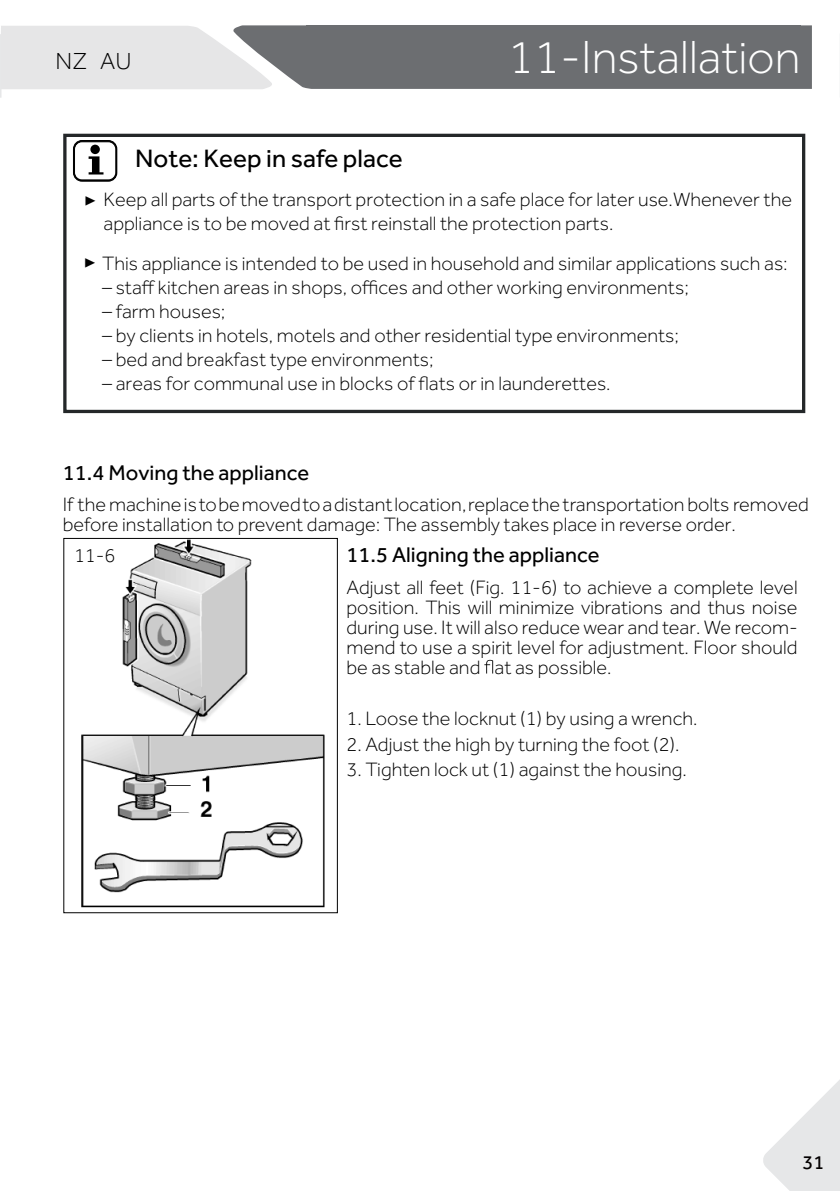
<style>
.page{position:relative;width:840px;height:1191px;background:#fff}
.page>*{position:absolute;margin:0;border:0;box-sizing:border-box;transform-origin:0 0}
.t1{font:300 48px "Effra";color:#fff}
.t2{font:26px "Effra";color:#000}
.t3{font:300 24px "Effra";color:#000}
.t4{font:22px "Effra";color:#000}
.t5{font:300 20px/20px "Effra";color:#000}
.t6{font:20px "Effra";color:#030000}
.s1{font-family:"Minion Pro";font-weight:400}
</style>
<div class="page">
<svg style="left:763px;top:1081px;width:76px;height:110px"></svg>
<svg style="left:0;top:25px;width:811px;height:73px"></svg>
<svg style="left:73px;top:140px;width:44px;height:41px"></svg>
<div style="left:90px;top:145px;width:10px;height:9px;background:#000;border-radius:50%"></div>
<div style="left:63px;top:134px;width:741px;height:279px;border:3px solid #242729"></div>
<svg style="left:484px;top:660px;width:9px;height:13px"></svg>
<img style="left:64px;top:537px;width:274px;height:377px">
<div style="left:63px;top:538px;width:275px;height:375px;border:1px solid #000"></div>
<p class="t3" style="left:56px;top:47px;width:77px">NZ AU</p>
<h1 class="t1" style="left:507px;top:30px;width:294px">11-Installation</h1>
<h2 class="t2" style="left:135px;top:143px;width:269px">Note: Keep in safe place</h2>
<p class="t5" style="left:103px;top:187px;width:689px;line-height:24px;text-indent:-19px"><span class="s1">▶</span> Keep all parts of the transport protection in a safe place for later use.Whenever the appliance is to be moved at first reinstall the protection parts.</p>
<p class="t5" style="left:84px;top:253px;width:705px"><span class="s1">▶</span> This appliance is intended to be used in household and similar applications such as:</p>
<p class="t5" style="left:102px;top:277px;width:587px">– staff kitchen areas in shops, offices and other working environments;</p>
<p class="t5" style="left:102px;top:301px;width:125px">– farm houses;</p>
<p class="t5" style="left:102px;top:325px;width:578px">– by clients in hotels, motels and other residential type environments;</p>
<p class="t5" style="left:102px;top:349px;width:332px">– bed and breakfast type environments;</p>
<p class="t5" style="left:102px;top:373px;width:510px">– areas for communal use in blocks of flats or in launderettes.</p>
<p class="t4" style="left:63px;top:460px;width:248px">11.4 Moving the appliance</p>
<p class="t5" style="left:63px;top:494px;width:747px">If the machineistobemovedtoadistantlocation,replacethetransportation bolts removed before installation to prevent damage: The assembly takes place in reverse order.</p>
<p class="t5" style="left:74px;top:545px;width:43px">11-6</p>
<p class="t4" style="left:346px;top:542px;width:255px">11.5 Aligning the appliance</p>
<p class="t5" style="left:346px;top:577px;width:452px;text-align:justify">Adjust all feet (Fig. 11-6) to achieve a complete level position. This will minimize vibrations and thus noise during use. It will also reduce wear and tear. We recom&shy;mend to use a spirit level for adjustment. Floor should be as stable and at as possible.</p>
<p class="t5" style="left:346px;top:708px;width:352px">1. Loose the locknut (1) by using a wrench.</p>
<p class="t5" style="left:346px;top:734px;width:334px">2. Adjust the high by turning the foot (2).</p>
<p class="t5" style="left:346px;top:759px;width:342px">3. Tighten lock ut (1) against the housing.</p>
<p class="t6" style="left:802px;top:1150px;width:23px">31</p>
</div>
